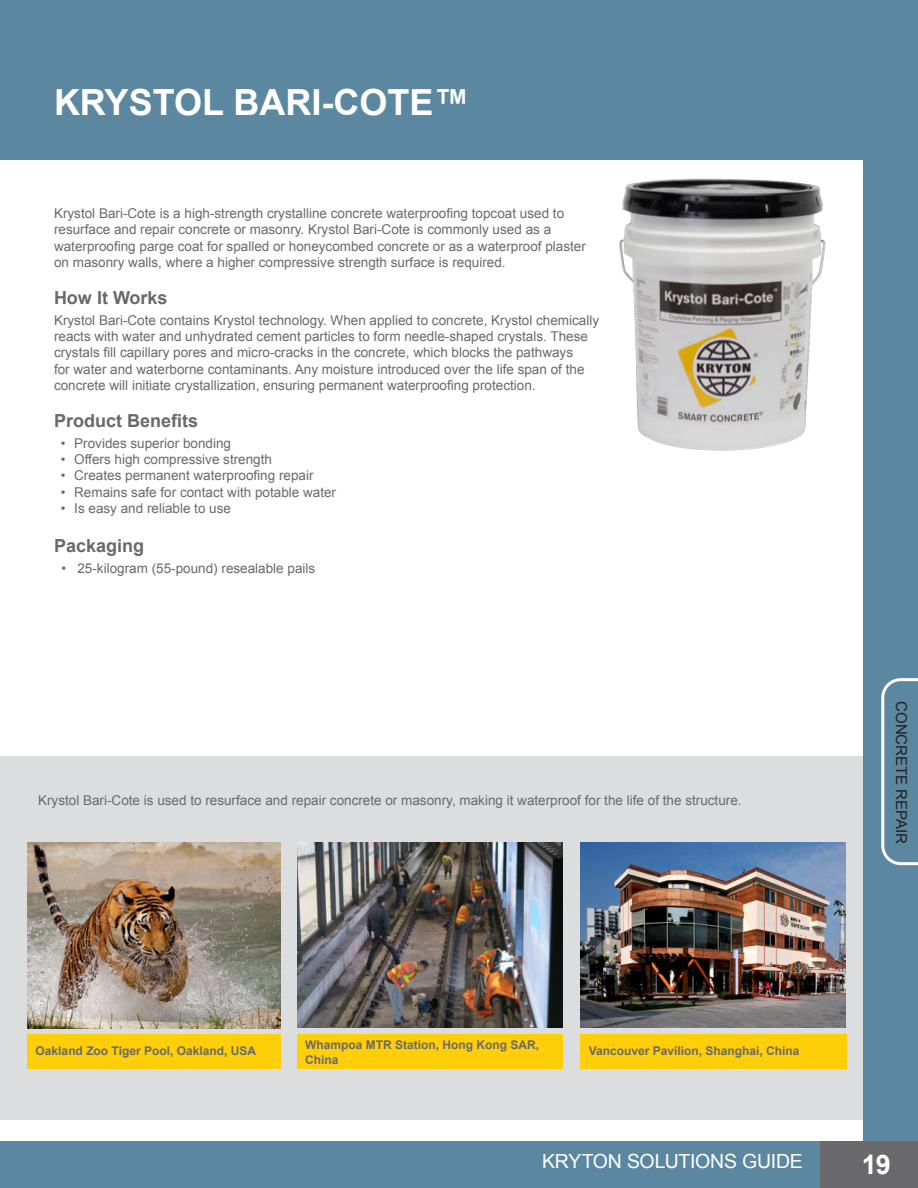
<style>
.page{position:relative;width:918px;height:1188px;background:#fff}
.page>*{position:absolute;margin:0;border:0;box-sizing:border-box;transform-origin:0 0}
.product_title{font:700 36px "Arial";color:#fff}
.number_sections{font:700 27px "Arial";color:#fff}
.t1{font:19.5px "Arial";letter-spacing:-.01em;color:#fff}
.body_text{font:700 18px "Arial";color:#69696c}
.packaging_codes{font:700 18px "Arial";color:#69696c}
.Headings{font:15px "Arial";color:#231f20}
.body_text-2{font:13.5px/16.2px "Arial";color:#69696c}
.bullet_list{font:13.5px "Arial";color:#69696c}
.captions{font:700 12px/15px "Arial";color:#69696c}
</style>
<div class="page">
<div style="left:0;top:756px;width:918px;height:364px;background:#dcdddf"></div>
<div style="left:0;top:0;width:918px;height:159px;background:#5c87a1"></div>
<div style="left:581px;top:1034px;width:266px;height:35px;background:#fece08"></div>
<div style="left:298px;top:1034px;width:265px;height:35px;background:#fece08"></div>
<div style="left:27px;top:1034px;width:254px;height:35px;background:#fece08"></div>
<img style="left:298px;top:843px;width:265px;height:185px">
<img style="left:27px;top:843px;width:254px;height:185px">
<img style="left:581px;top:843px;width:265px;height:185px">
<img style="left:619px;top:178px;width:207px;height:273px">
<div style="left:864px;top:0;width:54px;height:1141px;background:#5c87a1"></div>
<svg style="left:881px;top:678px;width:37px;height:187px"></svg>
<div style="left:0;top:1141px;width:918px;height:47px;background:#5c87a1"></div>
<div style="left:821px;top:1141px;width:97px;height:47px;background:#69696c"></div>
<p class="product_title" style="left:54px;top:78px;width:417px">KRYSTOL BARI-COTE™</p>
<p class="body_text-2" style="left:54px;top:205px;width:533px">Krystol Bari-Cote is a high-strength crystalline concrete waterproofing topcoat used to resurface and repair concrete or masonry. Krystol Bari-Cote is commonly used as a waterproofing parge coat for spalled or honeycombed concrete or as a waterproof plaster</p>
<p class="body_text-2" style="left:54px;top:254px;width:453px">on masonry walls, where a higher compressive strength surface is required.</p>
<p class="body_text" style="left:54px;top:286px;width:115px">How It Works</p>
<p class="body_text-2" style="left:54px;top:312px;width:547px">Krystol Bari-Cote contains Krystol technology. When applied to concrete, Krystol chemically reacts with water and unhydrated cement particles to form needle-shaped crystals. These crystals fill capillary pores and micro-cracks in the concrete, which blocks the pathways<br>for water and waterborne contaminants. Any moisture introduced over the life span of the concrete will initiate crystallization, ensuring permanent waterproofing protection.</p>
<p class="body_text" style="left:54px;top:409px;width:146px">Product Benefits</p>
<p class="body_text-2" style="left:61px;top:435px;width:172px">• Provides superior bonding</p>
<p class="body_text-2" style="left:61px;top:451px;width:213px">• Offers high compressive strength</p>
<p class="body_text-2" style="left:61px;top:468px;width:254px">• Creates permanent waterproofing repair</p>
<p class="body_text-2" style="left:61px;top:484px;width:277px">• Remains safe for contact with potable water</p>
<p class="body_text-2" style="left:61px;top:500px;width:172px">• Is easy and reliable to use</p>
<p class="packaging_codes" style="left:54px;top:533px;width:92px">Packaging</p>
<p class="body_text-2" style="left:62px;top:560px;width:255px">• 25-kilogram (55-pound) resealable pails</p>
<p class="bullet_list" style="left:38px;top:791px;width:705px">Krystol Bari-Cote is used to resurface and repair concrete or masonry, making it waterproof for the life of the structure.</p>
<p class="captions" style="left:36px;top:1043px;width:222px">Oakland Zoo Tiger Pool, Oakland, USA</p>
<p class="captions" style="left:305px;top:1037px;width:236px">Whampoa MTR Station, Hong Kong SAR,<br>China</p>
<p class="captions" style="left:589px;top:1043px;width:212px">Vancouver Pavilion, Shanghai, China</p>
<p class="Headings" style="left:911px;top:701px;width:145px;rotate:90deg">CONCRETE REPAIR</p>
<p class="t1" style="left:542px;top:1149px;width:262px">KRYTON SOLUTIONS GUIDE</p>
<p class="number_sections" style="left:862px;top:1146px;width:30px">19</p>
</div>
